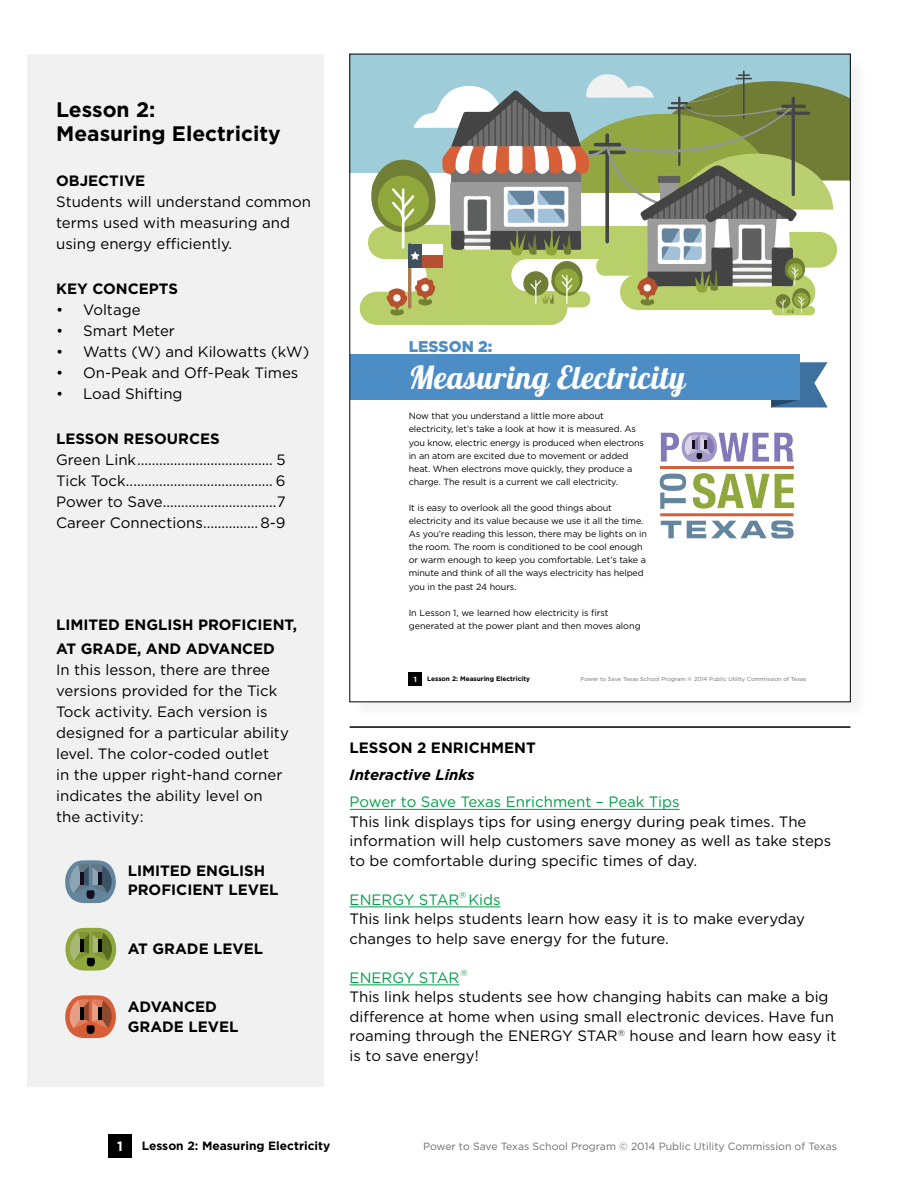
<style>
.page{position:relative;width:918px;height:1188px;background:#fff}
.page>*{position:absolute;margin:0;border:0;box-sizing:border-box;transform-origin:0 0}
.t1{font:31.95px "Lobster 1.4";letter-spacing:.02em;color:#fff}
.t2{font:700 21px/24px "Gotham";color:#000}
.t3{font:900 15.6px "Gotham";color:#4d8dc6}
.t4{font:15px/21px "Gotham";color:#000}
.t5{font:700 15px/19.5px "Gotham";color:#000}
.t6{font:15px "Gotham";color:#009f48}
.t7{font:italic 700 15px "Gotham";color:#000}
.t8{font:700 13.5px "Gotham";color:#fff}
.t9{font:700 12px "Gotham";color:#000}
.t10{font:10.5px "Gotham";color:#6d6e71}
.t11{font:9px/13px "Gotham";letter-spacing:-.01em;color:#000}
.t12{font:8.7px "Gotham";color:#009f48}
.t13{font:700 7.35px "Gotham";color:#fff}
.t14{font:700 6.6px "Gotham";color:#000}
.t15{font:5.7px "Gotham";color:#6d6e71}
</style>
<div class="page">
<div style="left:27px;top:54px;width:297px;height:1032px;background:#f1f1f2"></div>
<div style="left:352px;top:56px;width:517px;height:665px;background:#f7f7f7"></div>
<div style="left:350px;top:54px;width:500px;height:648px;background:#fff"></div>
<svg style="left:771px;top:362px;width:57px;height:45px"></svg>
<div style="left:350px;top:354px;width:450px;height:46px;background:#4d8dc6"></div>
<div style="left:350px;top:54px;width:500px;height:119px;background:#9eccd9"></div>
<hr style="left:743px;top:71px;width:2px;height:48px;background:#444545">
<svg style="left:359px;top:74px;width:489px;height:251px"></svg>
<svg style="left:693px;top:473px;width:76px;height:36px"></svg>
<svg style="left:775px;top:474px;width:19px;height:34px"></svg>
<svg style="left:661px;top:521px;width:20px;height:17px"></svg>
<svg style="left:687px;top:521px;width:107px;height:18px"></svg>
<svg style="left:660px;top:474px;width:26px;height:35px"></svg>
<hr style="left:660px;top:466px;width:134px;height:3px;background:#d75e38">
<hr style="left:660px;top:513px;width:134px;height:3px;background:#d75e38">
<svg style="left:661px;top:432px;width:133px;height:30px"></svg>
<div style="left:409px;top:673px;width:13px;height:13px;background:#000"></div>
<hr style="left:350px;top:809px;width:330px;height:1px;background:#009f48">
<hr style="left:350px;top:907px;width:151px;height:1px;background:#009f48">
<hr style="left:350px;top:985px;width:109px;height:1px;background:#009f48">
<hr style="left:350px;top:726px;width:500px;height:2px;background:#000">
<svg style="left:65px;top:860px;width:51px;height:43px;background:#758c9d"></svg>
<hr style="left:98px;top:872px;width:4px;height:12px;background:#130f1d">
<svg style="left:65px;top:928px;width:52px;height:43px;background:#90a05a"></svg>
<svg style="left:65px;top:995px;width:51px;height:43px;background:#c97960"></svg>
<hr style="left:98px;top:1007px;width:4px;height:12px;background:#000">
<div style="left:108px;top:1134px;width:24px;height:24px;background:#000"></div>
<h2 class="t2" style="left:56px;top:97px;width:226px">Lesson 2:<br>Measuring Electricity</h2>
<p class="t5" style="left:56px;top:171px;width:91px">OBJECTIVE</p>
<p class="t4" style="left:56px;top:191px;width:256px">Students will understand common terms used with measuring and using energy efficiently.</p>
<p class="t5" style="left:56px;top:279px;width:123px">KEY CONCEPTS</p>
<p class="t4" style="left:56px;top:299px;width:86px">• Voltage</p>
<p class="t4" style="left:56px;top:320px;width:120px">• Smart Meter</p>
<p class="t4" style="left:56px;top:341px;width:255px">• Watts (W) and Kilowatts (kW)</p>
<p class="t4" style="left:56px;top:362px;width:244px">• On-Peak and Off-Peak Times</p>
<p class="t4" style="left:56px;top:383px;width:128px">• Load Shifting</p>
<p class="t5" style="left:56px;top:429px;width:165px">LESSON RESOURCES</p>
<p class="t4" style="left:56px;top:449px;width:231px;text-align:justify">Green Link..................................... 5<br>Tick Tock........................................ 6<br>Power to Save...............................7<br>Career Connections...............8-9</p>
<p class="t5" style="left:56px;top:613px;width:242px;line-height:24px">LIMITED ENGLISH PROFICIENT,<br>AT GRADE, AND ADVANCED</p>
<p class="t4" style="left:56px;top:659px;width:234px">In this lesson, there are three versions provided for the Tick<br>Tock activity. Each version is designed for a particular ability level. The color-coded outlet<br>in the upper right-hand corner indicates the ability level on the activity:</p>
<p class="t5" style="left:128px;top:860px;width:152px">LIMITED ENGLISH<br>PROFICIENT LEVEL</p>
<p class="t5" style="left:128px;top:939px;width:137px">AT GRADE LEVEL</p>
<p class="t5" style="left:128px;top:997px;width:112px">ADVANCED<br>GRADE LEVEL</p>
<p class="t3" style="left:409px;top:337px;width:85px">LESSON 2:</p>
<h1 class="t1" style="left:409px;top:357px;width:277px">Measuring Electricity</h1>
<p class="t11" style="left:409px;top:409px;width:237px">Now that you understand a little more about electricity, let’s take a look at how it is measured. As you know, electric energy is produced when electrons in an atom are excited due to movement or added heat. When electrons move quickly, they produce a charge. The result is a current we call electricity.</p>
<p class="t11" style="left:409px;top:501px;width:240px">It is easy to overlook all the good things about electricity and its value because we use it all the time.<br>As you’re reading this lesson, there may be lights on in the room. The room is conditioned to be cool enough or warm enough to keep you comfortable. Let’s take a minute and think of all the ways electricity has helped you in the past 24 hours.</p>
<p class="t11" style="left:409px;top:606px;width:233px">In Lesson 1, we learned how electricity is first generated at the power plant and then moves along</p>
<p class="t13" style="left:414px;top:675px;width:5px">1</p>
<p class="t14" style="left:427px;top:675px;width:104px">Lesson 2: Measuring Electricity</p>
<p class="t15" style="left:581px;top:676px;width:227px">Power to Save Texas School Program © 2014 Public Utility Commission of Texas</p>
<p class="t5" style="left:350px;top:738px;width:188px">LESSON 2 ENRICHMENT</p>
<p class="t7" style="left:350px;top:766px;width:127px">Interactive Links</p>
<p class="t6" style="left:350px;top:794px;width:331px">Power to Save Texas Enrichment – Peak Tips</p>
<p class="t4" style="left:350px;top:812px;width:483px;line-height:19.5px">This link displays tips for using energy during peak times. The information will help customers save money as well as take steps to be comfortable during specific times of day.</p>
<p class="t6" style="left:350px;top:891px;width:152px">ENERGY STAR Kids</p>
<p class="t4" style="left:350px;top:909px;width:457px;line-height:19.5px">This link helps students learn how easy it is to make everyday changes to help save energy for the future.</p>
<p class="t6" style="left:350px;top:969px;width:111px">ENERGY STAR</p>
<p class="t4" style="left:350px;top:987px;width:488px;line-height:19.5px">This link helps students see how changing habits can make a big difference at home when using small electronic devices. Have fun roaming through the ENERGY STAR<sup>®</sup> house and learn how easy it is to save energy!</p>
<p class="t12" style="left:459px;top:890px;width:9px">®</p>
<p class="t12" style="left:461px;top:968px;width:9px">®</p>
<p class="t8" style="left:117px;top:1138px;width:7px">1</p>
<p class="t9" style="left:142px;top:1139px;width:190px">Lesson 2: Measuring Electricity</p>
<p class="t10" style="left:423px;top:1140px;width:415px">Power to Save Texas School Program © 2014 Public Utility Commission of Texas</p>
</div>
